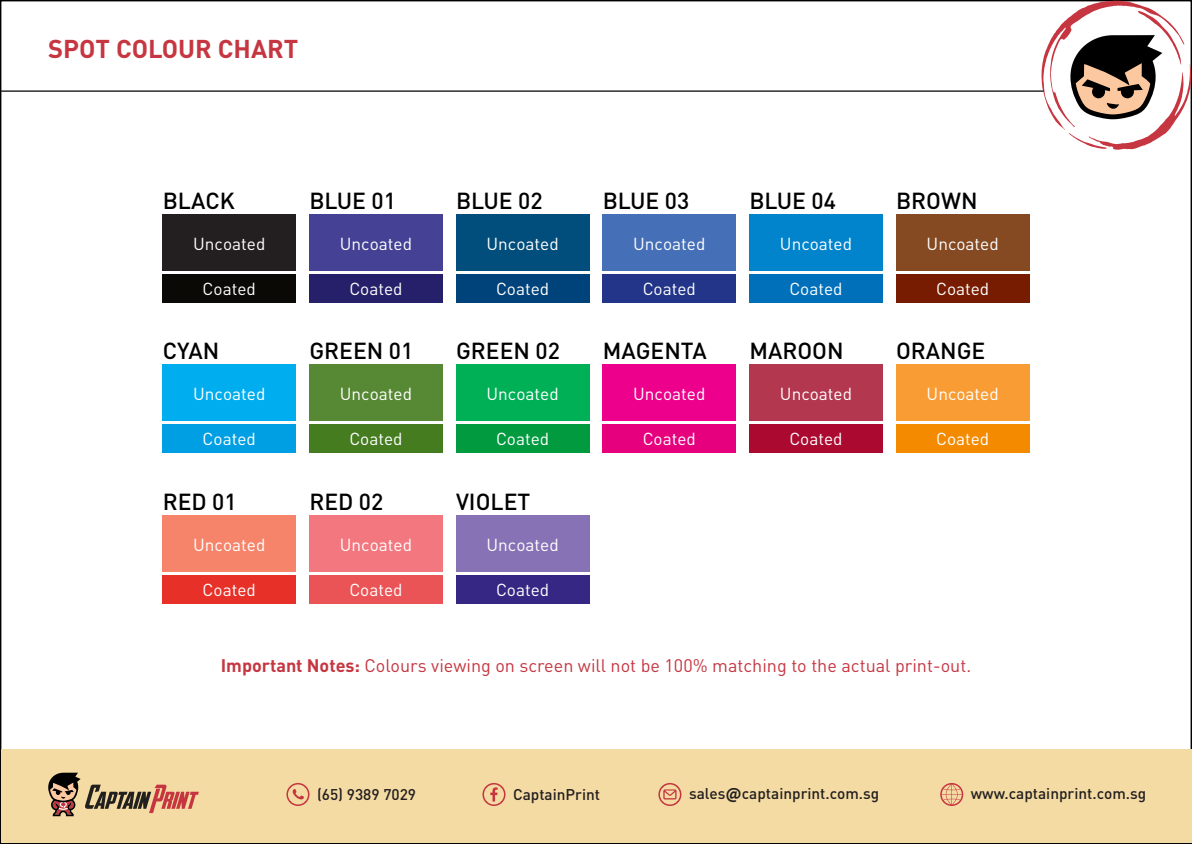
<style>
.page{position:relative;width:1192px;height:844px;background:#fff}
.page>*{position:absolute;margin:0;border:0;box-sizing:border-box;transform-origin:0 0}
.t1{font:700 25.4px "FFDIN Pro";color:#c63641}
.t2{font:500 23px "FFDIN Pro";color:#000}
.t3{font:18px "FFDIN Pro";color:#c63641}
.t4{font:17.2px "FFDIN Pro";color:#fff}
.t5{font:500 15.4px "FFDIN Pro";color:#231f20}
.s1{font-weight:700}
.s2{font-family:"PT Sans";font-weight:700}
</style>
<div class="page">
<div style="left:309px;top:214px;width:134px;height:57px;background:#454195"></div>
<div style="left:309px;top:274px;width:134px;height:28px;background:#26206a"></div>
<div style="left:456px;top:214px;width:133px;height:57px;background:#014d7b"></div>
<div style="left:456px;top:274px;width:133px;height:28px;background:#00437a"></div>
<div style="left:603px;top:214px;width:133px;height:57px;background:#456fb7"></div>
<div style="left:603px;top:274px;width:133px;height:28px;background:#233589"></div>
<div style="left:749px;top:214px;width:134px;height:57px;background:#0184cb"></div>
<div style="left:749px;top:274px;width:134px;height:28px;background:#0070ba"></div>
<div style="left:896px;top:214px;width:133px;height:57px;background:#864a22"></div>
<div style="left:896px;top:274px;width:133px;height:28px;background:#771c01"></div>
<div style="left:163px;top:214px;width:133px;height:57px;background:#231f20"></div>
<div style="left:163px;top:274px;width:133px;height:28px;background:#0a0905"></div>
<div style="left:309px;top:364px;width:134px;height:57px;background:#578834"></div>
<div style="left:309px;top:424px;width:134px;height:28px;background:#457c1f"></div>
<div style="left:456px;top:364px;width:133px;height:57px;background:#00b056"></div>
<div style="left:456px;top:424px;width:133px;height:28px;background:#019a3f"></div>
<div style="left:603px;top:364px;width:133px;height:57px;background:#ed008b"></div>
<div style="left:603px;top:424px;width:133px;height:28px;background:#e6007e"></div>
<div style="left:749px;top:364px;width:134px;height:57px;background:#b3374f"></div>
<div style="left:749px;top:424px;width:134px;height:28px;background:#ab0930"></div>
<div style="left:163px;top:364px;width:133px;height:57px;background:#00adef"></div>
<div style="left:163px;top:424px;width:133px;height:28px;background:#009fe3"></div>
<div style="left:163px;top:515px;width:133px;height:57px;background:#f6846a"></div>
<div style="left:163px;top:575px;width:133px;height:28px;background:#e73028"></div>
<div style="left:309px;top:515px;width:134px;height:57px;background:#f3777f"></div>
<div style="left:309px;top:575px;width:134px;height:28px;background:#ea5456"></div>
<div style="left:456px;top:515px;width:133px;height:57px;background:#8772b5"></div>
<div style="left:456px;top:575px;width:133px;height:28px;background:#362784"></div>
<div style="left:896px;top:364px;width:133px;height:57px;background:#f99c34"></div>
<div style="left:896px;top:424px;width:133px;height:28px;background:#f48a00"></div>
<div style="left:1px;top:749px;width:1190px;height:94px;background:#f4dba3"></div>
<svg style="left:482px;top:783px;width:23px;height:22px"></svg>
<svg style="left:286px;top:783px;width:23px;height:22px"></svg>
<svg style="left:658px;top:783px;width:23px;height:22px"></svg>
<svg style="left:940px;top:783px;width:23px;height:22px"></svg>
<svg style="left:48px;top:772px;width:151px;height:43px"></svg>
<svg style="left:1041px;top:1px;width:150px;height:149px"></svg>
<hr style="left:1px;top:90px;width:1043px;height:2px;background:#221f1f">
<h1 class="t1" style="left:48px;top:27px;width:252px">SPOT COLOUR CHART</h1>
<h2 class="t2" style="left:163px;top:182px;width:74px">BLACK</h2>
<h2 class="t2" style="left:309px;top:182px;width:88px">BLUE 01</h2>
<h2 class="t2" style="left:456px;top:182px;width:88px">BLUE 02</h2>
<h2 class="t2" style="left:603px;top:182px;width:88px">BLUE 03</h2>
<h2 class="t2" style="left:749px;top:182px;width:88px">BLUE 04</h2>
<h2 class="t2" style="left:896px;top:182px;width:83px">BROWN</h2>
<p class="t4" style="left:193px;top:230px;width:74px">Uncoated</p>
<p class="t4" style="left:203px;top:275px;width:55px">Coated</p>
<p class="t4" style="left:340px;top:230px;width:74px">Uncoated</p>
<p class="t4" style="left:349px;top:275px;width:55px">Coated</p>
<p class="t4" style="left:487px;top:230px;width:74px">Uncoated</p>
<p class="t4" style="left:496px;top:275px;width:55px">Coated</p>
<p class="t4" style="left:633px;top:230px;width:74px">Uncoated</p>
<p class="t4" style="left:643px;top:275px;width:55px">Coated</p>
<p class="t4" style="left:780px;top:230px;width:74px">Uncoated</p>
<p class="t4" style="left:789px;top:275px;width:55px">Coated</p>
<p class="t4" style="left:927px;top:230px;width:74px">Uncoated</p>
<p class="t4" style="left:936px;top:275px;width:55px">Coated</p>
<h2 class="t2" style="left:163px;top:332px;width:58px">CYAN</h2>
<h2 class="t2" style="left:309px;top:332px;width:106px">GREEN 01</h2>
<h2 class="t2" style="left:456px;top:332px;width:106px">GREEN 02</h2>
<h2 class="t2" style="left:603px;top:332px;width:105px">MAGENTA</h2>
<h2 class="t2" style="left:749px;top:332px;width:96px">MAROON</h2>
<h2 class="t2" style="left:896px;top:332px;width:91px">ORANGE</h2>
<p class="t4" style="left:193px;top:380px;width:74px">Uncoated</p>
<p class="t4" style="left:203px;top:425px;width:55px">Coated</p>
<p class="t4" style="left:340px;top:380px;width:74px">Uncoated</p>
<p class="t4" style="left:349px;top:425px;width:55px">Coated</p>
<p class="t4" style="left:487px;top:380px;width:74px">Uncoated</p>
<p class="t4" style="left:496px;top:425px;width:55px">Coated</p>
<p class="t4" style="left:633px;top:380px;width:74px">Uncoated</p>
<p class="t4" style="left:643px;top:425px;width:55px">Coated</p>
<p class="t4" style="left:780px;top:380px;width:74px">Uncoated</p>
<p class="t4" style="left:789px;top:425px;width:55px">Coated</p>
<p class="t4" style="left:927px;top:380px;width:74px">Uncoated</p>
<p class="t4" style="left:936px;top:425px;width:55px">Coated</p>
<h2 class="t2" style="left:163px;top:483px;width:76px">RED 01</h2>
<h2 class="t2" style="left:309px;top:483px;width:76px">RED 02</h2>
<h2 class="t2" style="left:456px;top:483px;width:76px">VIOLET</h2>
<p class="t4" style="left:193px;top:531px;width:74px">Uncoated</p>
<p class="t4" style="left:203px;top:576px;width:55px">Coated</p>
<p class="t4" style="left:340px;top:531px;width:74px">Uncoated</p>
<p class="t4" style="left:349px;top:576px;width:55px">Coated</p>
<p class="t4" style="left:487px;top:531px;width:74px">Uncoated</p>
<p class="t4" style="left:496px;top:576px;width:55px">Coated</p>
<p class="t3" style="left:221px;top:651px;width:752px"><span class="s1">Important Notes:</span> Colours viewing on screen will not be 100% matching to the actual print-out.</p>
<p class="t5" style="left:317px;top:782px;width:101px">(65) 9389 7029</p>
<p class="t5" style="left:513px;top:781px;width:88px">CaptainPrint</p>
<p class="t5" style="left:689px;top:780px;width:192px">sales<span class="s2">@</span>captainprint.com.sg</p>
<p class="t5" style="left:971px;top:780px;width:177px">www.captainprint.com.sg</p>
</div>
